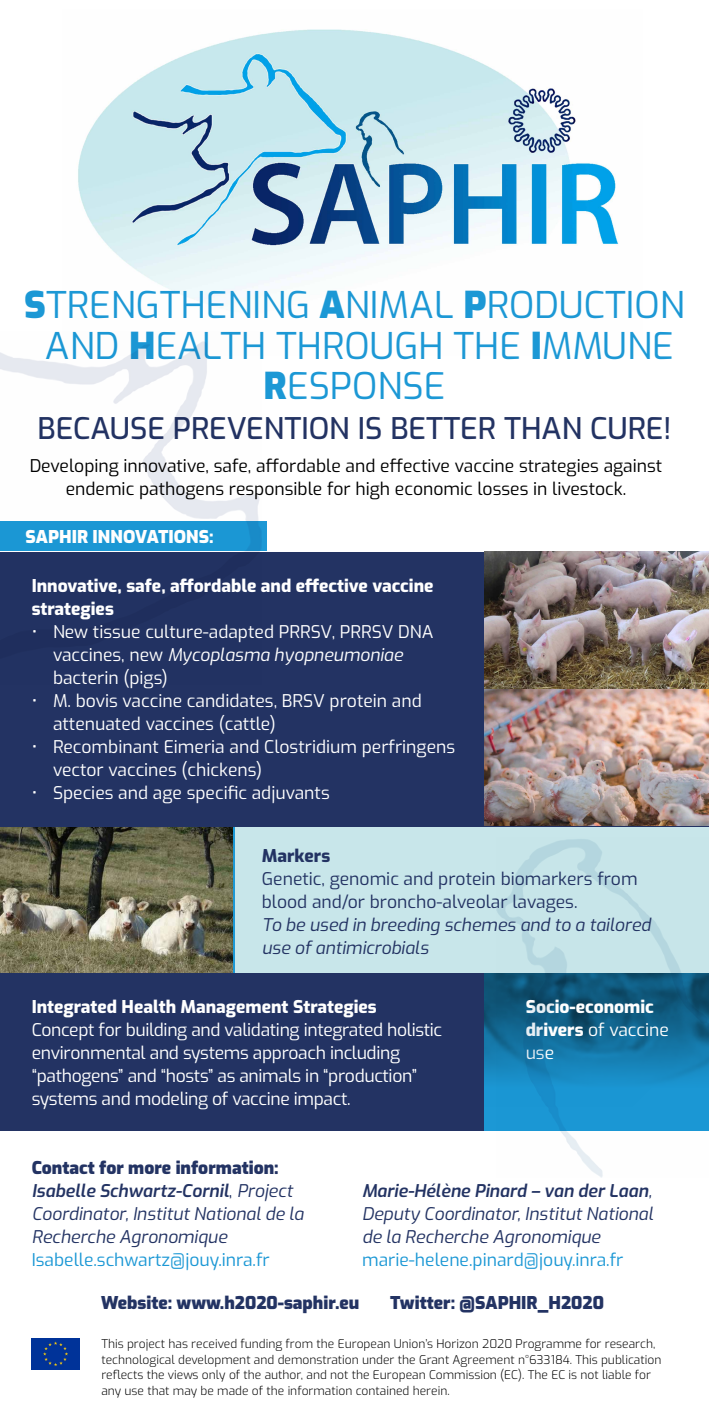
<style>
.page{position:relative;width:709px;height:1418px;background:#fff}
.page>*{position:absolute;margin:0;border:0;box-sizing:border-box;transform-origin:0 0}
.t1{font:36.75px/40.2px "Exo";color:#1c98d5;text-align:center}
.t2{font:500 29.75px "Exo";color:#233363}
.t3{font:italic 17.5px/23px "Exo";color:#233363}
.t4{font:17.5px/23px "Exo";color:#fff}
.t5{font:17.5px/23px "Exo";letter-spacing:-.02em;color:#fff}
.t6{font:17.5px/22.8px "Exo";color:#000;text-align:center}
.t7{font:800 17.5px/23px "Exo";color:#fff}
.t8{font:17.5px/23px "Exo";color:#233363}
.t9{font:17.5px "Exo";color:#1c98d5}
.t10{font:900 17.5px "Exo";color:#233363}
.t11{font:900 17.5px "Exo";color:#fff}
.t12{font:800 17.5px "Exo";color:#233363}
.t13{font:300 12px/15.8px "Exo";color:#000}
.s1{font-weight:900}
.s2{font-style:italic}
.s3{font-weight:400}
.s4{font-weight:900;font-style:normal}
.s5{font-weight:600}
.s6{font-style:normal}
</style>
<div class="page">
<div style="left:0;top:552px;width:709px;height:274px;background:#233363"></div>
<div style="left:0;top:827px;width:709px;height:145px;background:#c8e6ea"></div>
<div style="left:0;top:973px;width:709px;height:157px;background:#233363"></div>
<img style="left:484px;top:973px;width:12px;height:133px">
<img style="left:484px;top:552px;width:225px;height:137px">
<img style="left:484px;top:689px;width:225px;height:136px">
<img style="left:32px;top:1338px;width:47px;height:31px">
<img style="left:78px;top:29px;width:541px;height:272px">
<img style="left:0;top:827px;width:233px;height:145px">
<img style="left:0;top:341px;width:262px;height:211px">
<img style="left:496px;top:839px;width:213px;height:338px">
<h1 class="t1" style="left:24px;top:283px;width:662px"><span class="s1">S</span>TRENGTHENING <span class="s1">A</span>NIMAL <span class="s1">P</span>RODUCTION<br>AND <span class="s1">H</span>EALTH THROUGH THE <span class="s1">I</span>MMUNE<br><span class="s1">R</span>ESPONSE</h1>
<h2 class="t2" style="left:37px;top:406px;width:635px">BECAUSE PREVENTION IS BETTER THAN CURE!</h2>
<h3 class="t6" style="left:30px;top:454px;width:634px">Developing innovative, safe, affordable and effective vaccine strategies against endemic pathogens responsible for high economic losses in livestock.</h3>
<h3 class="t11" style="left:26px;top:523px;width:190px">SAPHIR INNOVATIONS:</h3>
<h3 class="t7" style="left:32px;top:573px;width:403px">Innovative, safe, affordable and effective vaccine strategies</h3>
<h3 class="t4" style="left:53px;top:619px;width:382px;text-indent:-21px">• New tissue culture-adapted PRRSV, PRRSV DNA vaccines, new <span class="s2">Mycoplasma hyopneumoniae </span>bacterin (pigs)</h3>
<h3 class="t4" style="left:53px;top:688px;width:370px;text-indent:-21px">• M. bovis vaccine candidates, BRSV protein and attenuated vaccines (cattle)</h3>
<h3 class="t4" style="left:53px;top:734px;width:404px;text-indent:-21px">• Recombinant Eimeria and Clostridium perfringens vector vaccines (chickens)</h3>
<h3 class="t4" style="left:32px;top:780px;width:299px">• Species and age specific adjuvants</h3>
<h3 class="t12" style="left:262px;top:841px;width:70px">Markers</h3>
<h3 class="t8" style="left:262px;top:865px;width:377px">Genetic, genomic and protein biomarkers from blood and/or broncho-alveolar lavages.</h3>
<h3 class="t3" style="left:262px;top:911px;width:390px">To be used in breeding schemes and to a tailored use of antimicrobials</h3>
<h3 class="t7" style="left:32px;top:993px;width:346px">Integrated Health Management Strategies</h3>
<h3 class="t5" style="left:32px;top:1016px;width:412px">Concept for building and validating integrated holistic environmental and systems approach including “pathogens” and “hosts” as animals in “production” systems and modeling of vaccine impact.</h3>
<h3 class="t7" style="left:525px;top:993px;width:145px">Socio-economic drivers <span class="s3">of vaccine use</span></h3>
<h3 class="t3" style="left:32px;top:1154px;width:273px"><span class="s4">Contact for more information:<br></span><span class="s5">Isabelle Schwartz-Cornil</span><span class="s6">,</span> Project<br>Coordinator, Institut National de la<br>Recherche Agronomique</h3>
<h3 class="t9" style="left:32px;top:1246px;width:239px">Isabelle.schwartz@jouy.inra.fr</h3>
<h3 class="t10" style="left:101px;top:1289px;width:260px">Website: www.h2020-saphir.eu</h3>
<h3 class="t10" style="left:390px;top:1289px;width:215px">Twitter: @SAPHIR_H2020</h3>
<h3 class="t3" style="left:362px;top:1177px;width:292px;text-align:justify"><span class="s5">Marie-Hélène Pinard – van der Laan</span>, Deputy Coordinator, Institut National de la Recherche Agronomique</h3>
<h3 class="t9" style="left:362px;top:1246px;width:263px">marie-helene.pinard@jouy.inra.fr</h3>
<p class="t13" style="left:101px;top:1334px;width:561px">This project has received funding from the European Union’s Horizon 2020 Programme for research, technological development and demonstration under the Grant Agreement n°633184. This publication reflects the views only of the author, and not the European Commission (EC). The EC is not liable for any use that may be made of the information contained herein.</p>
</div>
